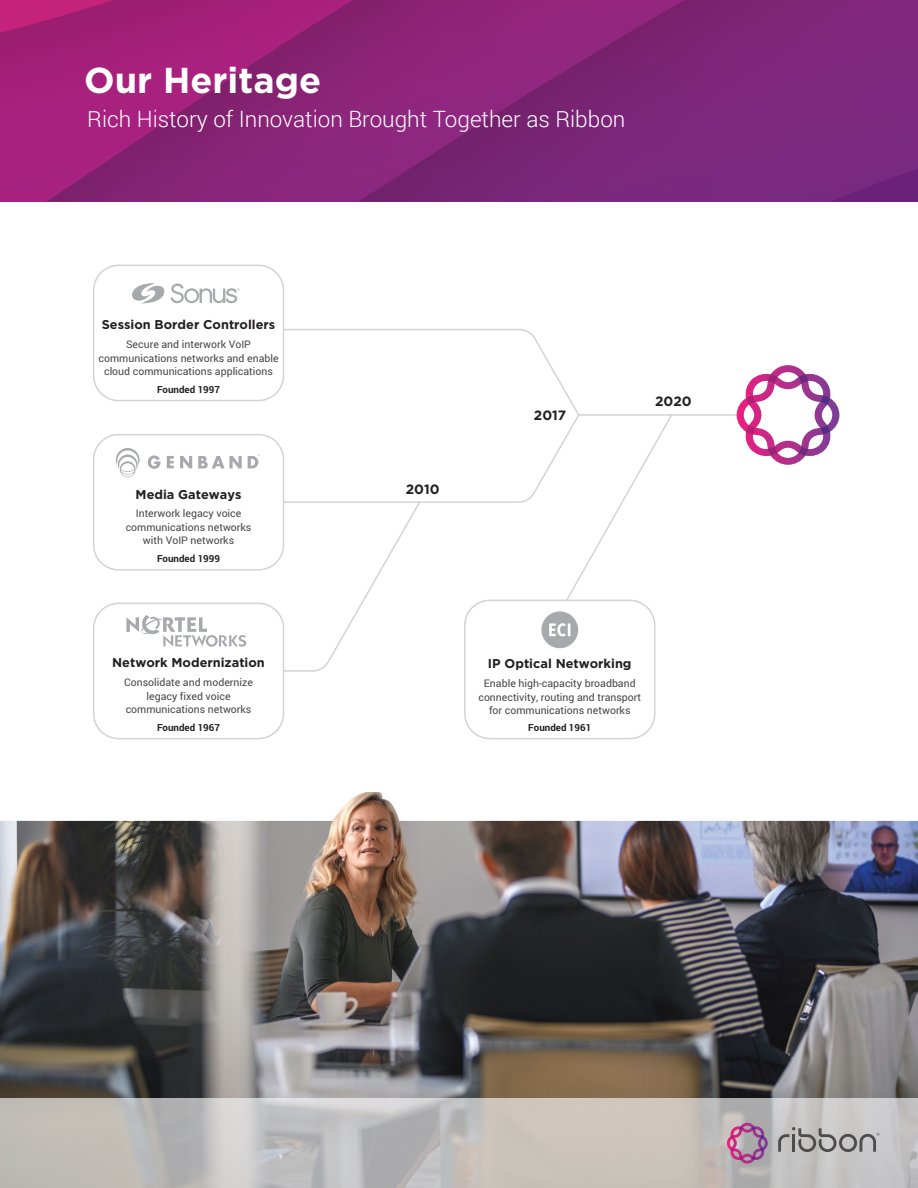
<style>
.page{position:relative;width:918px;height:1188px;background:#fff}
.page>*{position:absolute;margin:0;border:0;box-sizing:border-box;transform-origin:0 0}
.t1{font:700 36px "Gotham";color:#fff}
.t2{font:300 22.5px "Roboto";color:#fff}
.t3{font:700 13.5px "Gotham";color:#231f20}
.t4{font:700 12.75px "Gotham";color:#231f20}
.t5{font:10.5px/13.5px "Roboto";color:#464547;text-align:center}
.t6{font:700 9.75px "Roboto";color:#231f20}
</style>
<div class="page">
<img style="left:0;top:792px;width:918px;height:306px">
<svg style="left:0;top:0;width:918px;height:201px;background:#892479"></svg>
<svg style="left:0;top:1098px;width:918px;height:90px;background:#c2bfbc"></svg>
<svg style="left:727px;top:1123px;width:41px;height:41px;background:#b080a2"></svg>
<svg style="left:778px;top:1127px;width:102px;height:25px;background:#a6a5a5"></svg>
<div style="left:93px;top:265px;width:191px;height:136px;border:2px solid #d1d3d4;border-radius:25px"></div>
<svg style="left:132px;top:283px;width:33px;height:20px"></svg>
<svg style="left:171px;top:284px;width:69px;height:19px"></svg>
<div style="left:93px;top:434px;width:191px;height:137px;border:2px solid #d1d3d4;border-radius:25px"></div>
<svg style="left:93px;top:602px;width:563px;height:137px"></svg>
<svg style="left:180px;top:456px;width:12px;height:12px"></svg>
<svg style="left:167px;top:456px;width:7px;height:12px"></svg>
<svg style="left:148px;top:455px;width:13px;height:14px"></svg>
<svg style="left:198px;top:456px;width:44px;height:12px"></svg>
<svg style="left:248px;top:455px;width:12px;height:13px"></svg>
<svg style="left:116px;top:448px;width:24px;height:29px"></svg>
<svg style="left:126px;top:615px;width:120px;height:32px"></svg>
<svg style="left:282px;top:328px;width:299px;height:344px"></svg>
<svg style="left:565px;top:365px;width:274px;height:237px"></svg>
<svg style="left:820px;top:395px;width:10px;height:10px"></svg>
<svg style="left:768px;top:446px;width:9px;height:10px"></svg>
<svg style="left:799px;top:446px;width:9px;height:10px"></svg>
<svg style="left:820px;top:425px;width:10px;height:10px"></svg>
<svg style="left:799px;top:374px;width:9px;height:10px"></svg>
<svg style="left:768px;top:374px;width:9px;height:10px"></svg>
<svg style="left:746px;top:395px;width:10px;height:10px"></svg>
<svg style="left:746px;top:425px;width:10px;height:10px"></svg>
<h1 class="t1" style="left:84px;top:59px;width:238px">Our Heritage</h1>
<h2 class="t2" style="left:87px;top:103px;width:540px">Rich History of Innovation Brought Together as Ribbon</h2>
<p class="t4" style="left:102px;top:318px;width:175px">Session Border Controllers</p>
<p class="t5" style="left:99px;top:337px;width:182px">Secure and interwork VoIP communications networks and enable cloud communications applications</p>
<p class="t6" style="left:157px;top:382px;width:65px">Founded 1997</p>
<p class="t4" style="left:136px;top:487px;width:107px">Media Gateways</p>
<p class="t5" style="left:126px;top:507px;width:127px">Interwork legacy voice communications networks with VoIP networks</p>
<p class="t6" style="left:157px;top:551px;width:65px">Founded 1999</p>
<p class="t4" style="left:112px;top:656px;width:154px">Network Modernization</p>
<p class="t5" style="left:124px;top:675px;width:130px">Consolidate and modernize legacy fixed voice communications networks</p>
<p class="t6" style="left:157px;top:720px;width:65px">Founded 1967</p>
<p class="t3" style="left:406px;top:481px;width:35px">2010</p>
<p class="t3" style="left:534px;top:408px;width:34px">2017</p>
<p class="t3" style="left:655px;top:394px;width:38px">2020</p>
<p class="t4" style="left:488px;top:657px;width:145px">IP Optical Networking</p>
<p class="t5" style="left:478px;top:676px;width:164px">Enable high-capacity broadband connectivity, routing and transport for communications networks</p>
<p class="t6" style="left:528px;top:720px;width:65px">Founded 1961</p>
</div>
